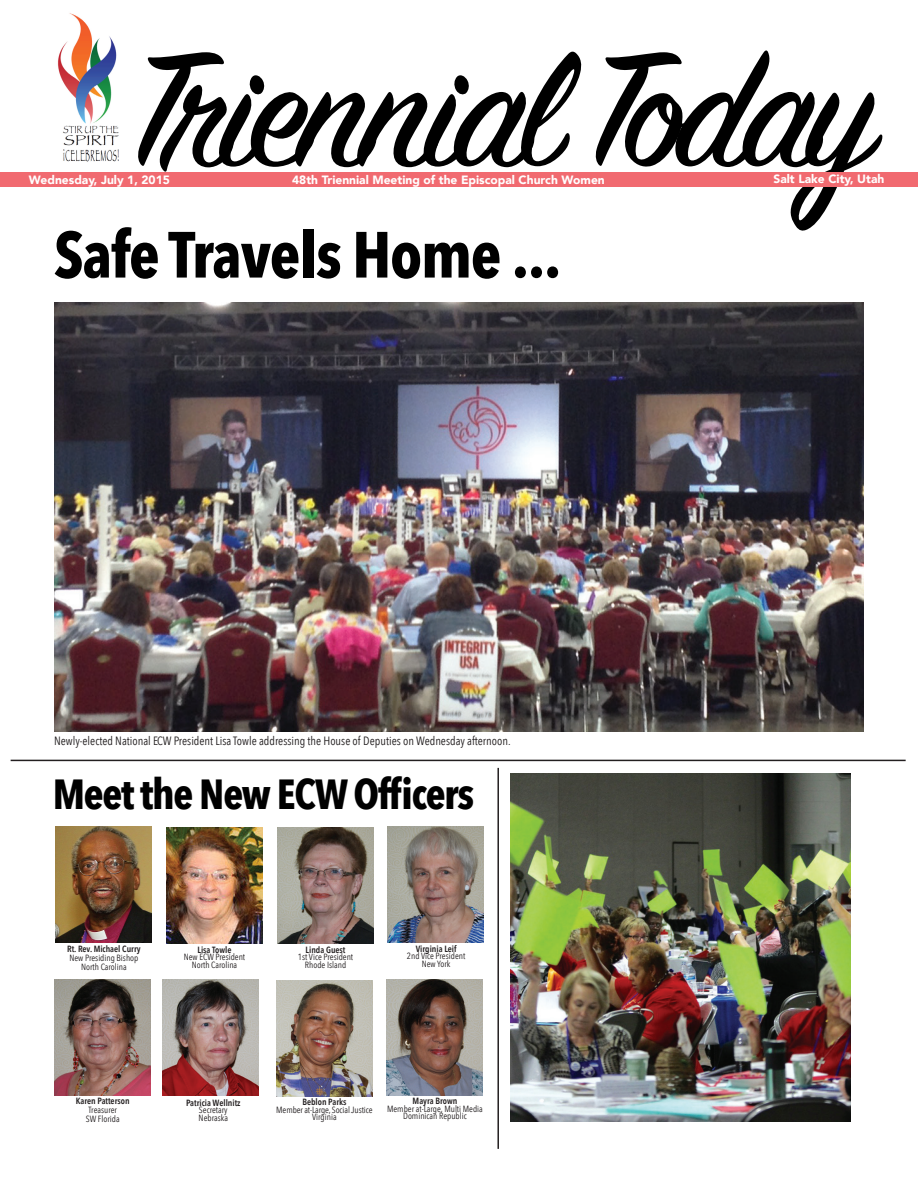
<style>
.page{position:relative;width:918px;height:1188px;background:#fff}
.page>*{position:absolute;margin:0;border:0;box-sizing:border-box;transform-origin:0 0}
.t1{font:181.2px "Sign Painter House Script";letter-spacing:-.04em;color:#000}
.t2{font:700 64.5px "Avenir Next Condensed";letter-spacing:-.02em;color:#000}
.t3{font:700 42px "Avenir Next Condensed";letter-spacing:-.03em;color:#000}
.t4{font:12px "Avenir Next Condensed";color:#231f20}
.t5{font:900 12px "Avenir";color:#fff}
.t6{font:9px/7.5px "Avenir Next Condensed";color:#231f20;text-align:center}
.t7{font:600 9px "Avenir Next Condensed";color:#231f20}
</style>
<div class="page">
<img style="left:57px;top:13px;width:62px;height:149px">
<svg style="left:105px;top:154px;width:14px;height:1px"></svg>
<div style="left:0;top:172px;width:918px;height:15px;background:#f16a70"></div>
<img style="left:54px;top:302px;width:810px;height:429px">
<hr style="left:11px;top:760px;width:895px;height:1px;background:#231f20">
<img style="left:56px;top:826px;width:96px;height:116px">
<img style="left:166px;top:828px;width:96px;height:116px">
<img style="left:277px;top:827px;width:96px;height:116px">
<img style="left:388px;top:826px;width:96px;height:116px">
<hr style="left:497px;top:768px;width:2px;height:381px;background:#231f20">
<img style="left:55px;top:979px;width:96px;height:116px">
<img style="left:162px;top:979px;width:96px;height:116px">
<img style="left:276px;top:980px;width:96px;height:116px">
<img style="left:387px;top:979px;width:96px;height:116px">
<img style="left:510px;top:774px;width:340px;height:347px">
<h1 class="t1" style="left:130px;top:-1px;width:749px">Triennial Today</h1>
<h3 class="t5" style="left:292px;top:170px;width:314px">48th Triennial Meeting of the Episcopal Church Women</h3>
<h3 class="t5" style="left:774px;top:169px;width:112px">Salt Lake City, Utah</h3>
<h3 class="t5" style="left:29px;top:169px;width:143px">Wednesday, July 1, 2015</h3>
<h2 class="t2" style="left:54px;top:215px;width:509px">Safe Travels Home ...</h2>
<h3 class="t4" style="left:54px;top:730px;width:458px">Newly-elected National ECW President Lisa Towle addressing the House of Deputies on Wednesday afternoon.</h3>
<h3 class="t3" style="left:53px;top:769px;width:423px">Meet the New ECW Officers</h3>
<p class="t7" style="left:67px;top:941px;width:75px">Rt. Rev. Michael Curry</p>
<p class="t6" style="left:69px;top:953px;width:70px;line-height:9px">New Presiding Bishop<br>North Carolina</p>
<p class="t7" style="left:198px;top:942px;width:35px">Lisa Towle</p>
<p class="t6" style="left:184px;top:953px;width:63px">New ECW President<br>North Carolina</p>
<p class="t7" style="left:306px;top:942px;width:41px">Linda Guest</p>
<p class="t6" style="left:298px;top:953px;width:57px">1st Vice President<br>Rhode Island</p>
<p class="t7" style="left:416px;top:941px;width:42px">Virginia Leif</p>
<p class="t6" style="left:407px;top:952px;width:60px">2nd Vice President<br>New York</p>
<p class="t7" style="left:76px;top:1094px;width:55px">Karen Patterson</p>
<p class="t6" style="left:86px;top:1105px;width:35px;line-height:9px;text-align:left">Treasurer<br>SW Florida</p>
<p class="t7" style="left:186px;top:1095px;width:56px">Patricia Wellnitz</p>
<p class="t6" style="left:199px;top:1106px;width:31px;text-align:left">Secretary<br>Nebraska</p>
<p class="t7" style="left:302px;top:1094px;width:46px">Beblon Parks</p>
<p class="t6" style="left:276px;top:1106px;width:98px">Member at-Large, Social Justice<br>Virginia</p>
<p class="t7" style="left:413px;top:1094px;width:46px">Mayra Brown</p>
<p class="t6" style="left:387px;top:1105px;width:97px">Member at-Large, Multi Media<br>Dominican Republic</p>
</div>
